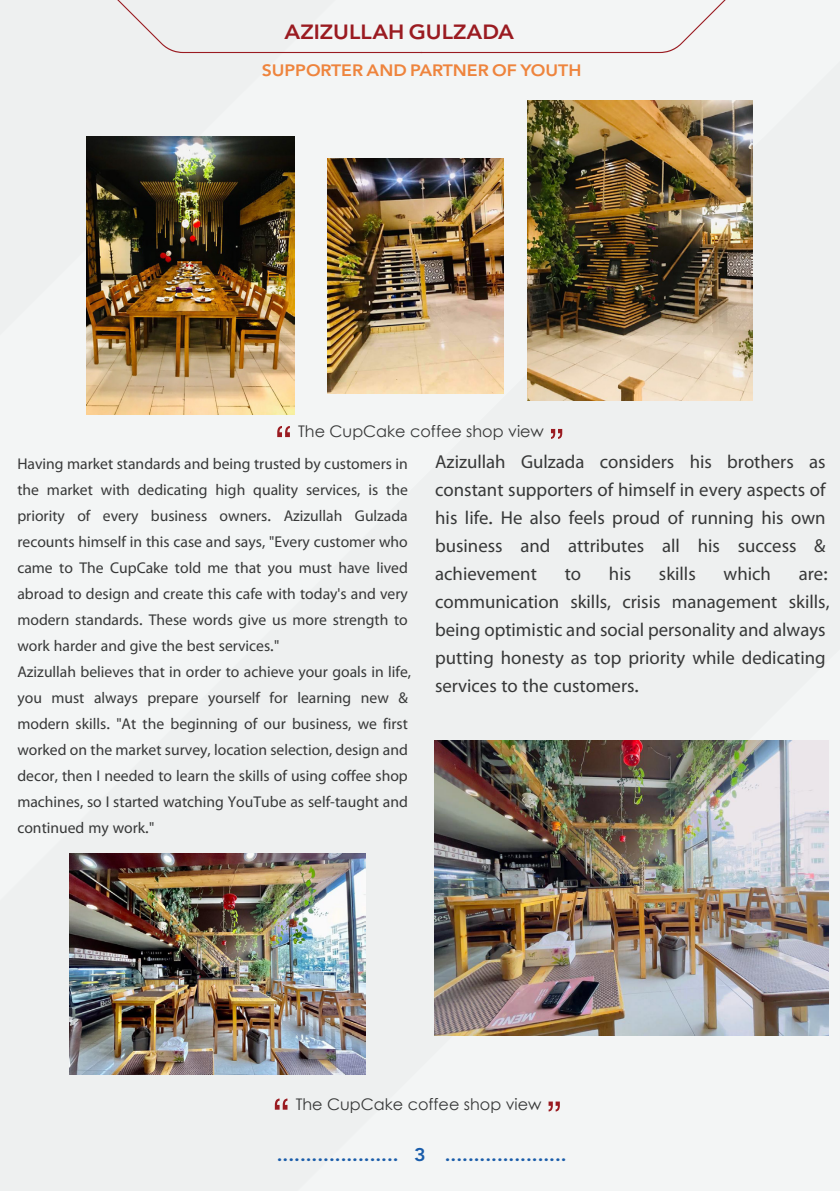
<style>
.page{position:relative;width:840px;height:1191px;background:#fff}
.page>*{position:absolute;margin:0;border:0;box-sizing:border-box;transform-origin:0 0}
.t1{font:24px/28px "Bahij Yekan";color:#373838}
.t2{font:700 22.4px "Bahij Janna";color:#9a1b21;scale:1.07 1}
.t3{font:20px/26px "Bahij Yekan";color:#373838}
.t4{font:700 20px "Bahij Janna";color:#195caa;scale:1.07 1}
.t5{font:700 18px "Bahij Janna";color:#ee843d;scale:1.07 1}
.t6{font:16px "Century Gothic";color:#373838}
</style>
<div class="page">
<div style="left:0;top:0;width:335px;height:59px;background:#eef0f0"></div>
<div style="left:0;top:59px;width:839px;height:1132px;background:#eef0f0"></div>
<svg style="left:277px;top:426px;width:13px;height:11px"></svg>
<svg style="left:550px;top:429px;width:12px;height:10px"></svg>
<svg style="left:275px;top:1098px;width:12px;height:11px"></svg>
<svg style="left:548px;top:1101px;width:11px;height:10px"></svg>
<div style="left:92px;top:0;width:658px;height:53px;background:#f3f5f5"></div>
<img style="left:527px;top:101px;width:225px;height:300px">
<img style="left:327px;top:158px;width:176px;height:235px">
<img style="left:86px;top:137px;width:208px;height:277px">
<img style="left:434px;top:740px;width:393px;height:295px">
<img style="left:70px;top:853px;width:295px;height:221px">
<p class="t2" style="left:284px;top:18px;width:216px">AZIZULLAH GULZADA</p>
<p class="t5" style="left:262px;top:59px;width:300px">SUPPORTER AND PARTNER OF YOUTH</p>
<p class="t6" style="left:298px;top:420px;width:247px">The CupCake coffee shop view</p>
<p class="t3" style="left:17px;top:448px;width:395px">Having market standards and being trusted by customers in the market with dedicating high quality services, is the priority of every business owners. Azizullah Gulzada recounts himself in this case and says, "Every customer who came to The CupCake told me that you must have lived abroad to design and create this cafe with today's and very modern standards. These words give us more strength to work harder and give the best services."<br>Azizullah believes that in order to achieve your goals in life, you must always prepare yourself for learning new &amp; modern skills. "At the beginning of our business, we first worked on the market survey, location selection, design and decor, then I needed to learn the skills of using coffee shop machines, so I started watching YouTube as self-taught and continued my work."</p>
<p class="t1" style="left:435px;top:445px;width:395px">Azizullah Gulzada considers his brothers as constant supporters of himself in every aspects of his life. He also feels proud of running his own business and attributes all his success &amp; achievement to his skills which are: communication skills, crisis management skills, being optimistic and social personality and always putting honesty as top priority while dedicating services to the customers.</p>
<p class="t6" style="left:295px;top:1093px;width:247px">The CupCake coffee shop view</p>
<p class="t4" style="left:276px;top:1142px;width:272px">..................... 3 .....................</p>
</div>
